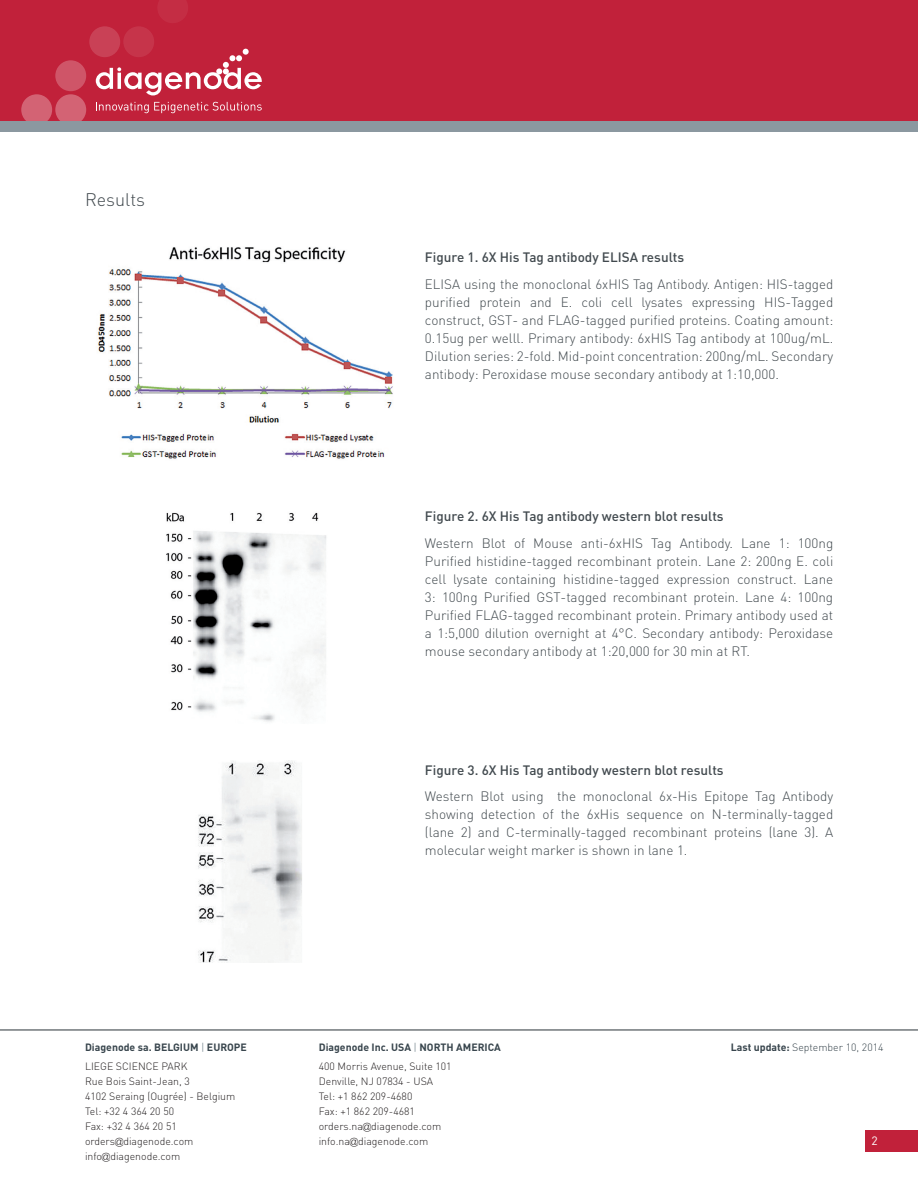
<style>
.page{position:relative;width:918px;height:1188px;background:#fff}
.page>*{position:absolute;margin:0;border:0;box-sizing:border-box;transform-origin:0 0}
.t1{font:300 18px "DIN";color:#41494e}
.BODY_justifié{font:300 13.5px/18px "DIN";color:#41494e;text-align:justify}
.BODY_title{font:500 13.5px "DIN";color:#41494e}
.t2{font:12px "DIN";color:#fff}
.Pied-de-page{font:300 10.5px "DIN";color:#231f20}
.Pied-de-page-2{font:700 10.5px "DIN";color:#38454d}
.Pied-de-page-3{font:300 10.5px "DIN";color:#38454d}
.s1{font-weight:400;color:#8b98a0}
.s2{font-weight:700}
.s3{font-family:"Gill Sans"}
</style>
<div class="page">
<div style="left:865px;top:1131px;width:53px;height:21px;background:#c1213a"></div>
<div style="left:0;top:0;width:918px;height:121px;background:#c1213a"></div>
<div style="left:55px;top:94px;width:31px;height:31px;background:#d36374;border-radius:50%"></div>
<div style="left:21px;top:94px;width:31px;height:31px;background:#d36374;border-radius:50%"></div>
<div style="left:55px;top:60px;width:31px;height:31px;background:#cf5568;border-radius:50%"></div>
<div style="left:89px;top:26px;width:31px;height:31px;background:#c94156;border-radius:50%"></div>
<div style="left:123px;top:26px;width:31px;height:31px;background:#c6344a;border-radius:50%"></div>
<svg style="left:158px;top:0;width:30px;height:23px"></svg>
<div style="left:0;top:121px;width:918px;height:11px;background:#8b98a0"></div>
<svg style="left:96px;top:49px;width:166px;height:46px"></svg>
<svg style="left:96px;top:102px;width:166px;height:11px"></svg>
<hr style="left:0;top:1029px;width:918px;height:2px;background:#41494e">
<img style="left:98px;top:247px;width:295px;height:212px">
<img style="left:166px;top:512px;width:160px;height:210px">
<img style="left:198px;top:760px;width:104px;height:202px">
<p class="t1" style="left:85px;top:188px;width:62px">Results</p>
<p class="BODY_title" style="left:425px;top:249px;width:261px">Figure 1. 6X His Tag antibody ELISA results</p>
<p class="BODY_justifié" style="left:425px;top:275px;width:410px">ELISA using the monoclonal 6xHIS Tag Antibody. Antigen: HIS-tagged purified protein and E. coli cell lysates expressing HIS-Tagged construct, GST- and FLAG-tagged purified proteins. Coating amount:<br>0.15ug per welll. Primary antibody: 6xHIS Tag antibody at 100ug/mL.<br>Dilution series: 2-fold. Mid-point concentration: 200ng/mL. Secondary antibody: Peroxidase mouse secondary antibody at 1:10,000.</p>
<p class="BODY_title" style="left:425px;top:508px;width:300px">Figure 2. 6X His Tag antibody western blot results</p>
<p class="BODY_justifié" style="left:425px;top:534px;width:410px">Western Blot of Mouse anti-6xHIS Tag Antibody. Lane 1: 100ng Purified histidine-tagged recombinant protein. Lane 2: 200ng E. coli cell lysate containing histidine-tagged expression construct. Lane 3: 100ng Purified GST-tagged recombinant protein. Lane 4: 100ng Purified FLAG-tagged recombinant protein. Primary antibody used at a 1:5,000 dilution overnight at 4°C. Secondary antibody: Peroxidase mouse secondary antibody at 1:20,000 for 30 min at RT.</p>
<p class="BODY_title" style="left:425px;top:761px;width:300px">Figure 3. 6X His Tag antibody western blot results</p>
<p class="BODY_justifié" style="left:425px;top:787px;width:410px">Western Blot using the monoclonal 6x-His Epitope Tag Antibody showing detection of the 6xHis sequence on N-terminally-tagged (lane 2) and C-terminally-tagged recombinant proteins (lane 3). A molecular weight marker is shown in lane 1.</p>
<p class="Pied-de-page-2" style="left:85px;top:1040px;width:163px">Diagenode sa. BELGIUM <span class="s1">|</span> EUROPE</p>
<p class="Pied-de-page-3" style="left:731px;top:1040px;width:154px"><span class="s2">Last update:</span> September 10, 2014</p>
<p class="Pied-de-page" style="left:85px;top:1060px;width:104px">LIEGE SCIENCE PARK</p>
<p class="Pied-de-page" style="left:85px;top:1075px;width:106px">Rue Bois Saint-Jean, 3</p>
<p class="Pied-de-page" style="left:85px;top:1090px;width:152px">4102 Seraing (Ougrée) - Belgium</p>
<p class="Pied-de-page" style="left:85px;top:1105px;width:91px">Tel: +32 4 364 20 50</p>
<p class="Pied-de-page" style="left:85px;top:1120px;width:93px">Fax: +32 4 364 20 51</p>
<p class="Pied-de-page" style="left:85px;top:1135px;width:110px">orders<span class="s3">@</span>diagenode.com</p>
<p class="Pied-de-page" style="left:85px;top:1150px;width:97px">info<span class="s3">@</span>diagenode.com</p>
<p class="Pied-de-page-2" style="left:319px;top:1040px;width:184px">Diagenode Inc. USA <span class="s1">|</span> NORTH AMERICA</p>
<p class="Pied-de-page" style="left:319px;top:1060px;width:134px">400 Morris Avenue, Suite 101</p>
<p class="Pied-de-page" style="left:319px;top:1075px;width:116px">Denville, NJ 07834 - USA</p>
<p class="Pied-de-page" style="left:319px;top:1090px;width:95px">Tel: +1 862 209-4680</p>
<p class="Pied-de-page" style="left:319px;top:1105px;width:98px">Fax: +1 862 209-4681</p>
<p class="Pied-de-page" style="left:319px;top:1120px;width:124px">orders.na<span class="s3">@</span>diagenode.com</p>
<p class="Pied-de-page" style="left:319px;top:1135px;width:111px">info.na<span class="s3">@</span>diagenode.com</p>
<p class="t2" style="left:871px;top:1133px;width:8px">2</p>
</div>
